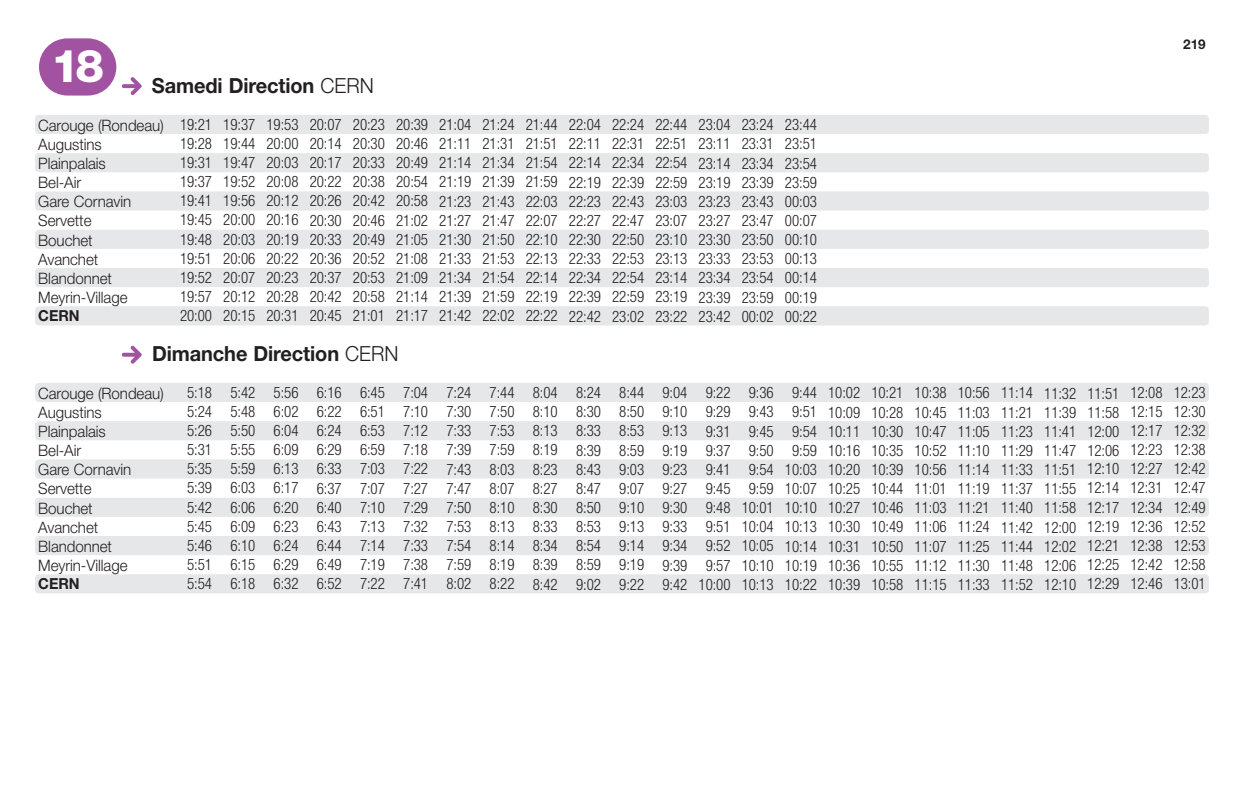
<style>
.page{position:relative;width:1244px;height:804px;background:#fff}
.page>*{position:absolute;margin:0;border:0;box-sizing:border-box;transform-origin:0 0}
.t1{font:800 45.23px "Helvetica Neue";color:#fff}
.t2{font:700 20.7px "Helvetica Neue";letter-spacing:-.005em;color:#231f20;scale:.96 1}
.t3{font:300 condensed 15.75px/19.1px "Helvetica Neue";letter-spacing:-.005em;color:#231f20;text-align:justify;scale:.95 1}
.t4{font:300 15.75px/19.1px "Helvetica Neue";letter-spacing:-.005em;color:#231f20;scale:.96 1}
.t5{font:700 15.3px "Helvetica Neue";letter-spacing:-.005em;color:#231f20;scale:.96 1}
.t6{font:700 13.5px "Helvetica Neue";color:#231f20}
.s1{font-weight:300}
</style>
<div class="page">
<div style="left:35px;top:115px;width:1174px;height:19px;background:#e6e7e9;border-radius:4px"></div>
<div style="left:35px;top:306px;width:1174px;height:19px;background:#e6e7e9;border-radius:4px"></div>
<div style="left:35px;top:497px;width:1174px;height:20px;background:#e6e7e9;border-radius:4px"></div>
<div style="left:35px;top:153px;width:1174px;height:19px;background:#e6e7e9;border-radius:4px"></div>
<div style="left:35px;top:574px;width:1174px;height:19px;background:#e6e7e9;border-radius:4px"></div>
<div style="left:35px;top:536px;width:1174px;height:19px;background:#e6e7e9;border-radius:4px"></div>
<div style="left:35px;top:191px;width:1174px;height:19px;background:#e6e7e9;border-radius:4px"></div>
<div style="left:35px;top:383px;width:1174px;height:19px;background:#e6e7e9;border-radius:4px"></div>
<div style="left:35px;top:230px;width:1174px;height:19px;background:#e6e7e9;border-radius:4px"></div>
<div style="left:35px;top:421px;width:1174px;height:19px;background:#e6e7e9;border-radius:4px"></div>
<div style="left:35px;top:268px;width:1174px;height:19px;background:#e6e7e9;border-radius:4px"></div>
<div style="left:35px;top:459px;width:1174px;height:19px;background:#e6e7e9;border-radius:4px"></div>
<svg style="left:122px;top:77px;width:20px;height:18px"></svg>
<svg style="left:39px;top:38px;width:77px;height:58px;background:#b06fb0"></svg>
<svg style="left:122px;top:345px;width:20px;height:19px"></svg>
<h1 class="t1" style="left:51px;top:39px;width:54px">18</h1>
<h2 class="t2" style="left:152px;top:73px;width:233px">Samedi Direction <span class="s1">CERN</span></h2>
<p class="t4" style="left:38px;top:115px;width:132px">Carouge (Rondeau)<br>Augustins<br>Plainpalais<br>Bel-Air<br>Gare Cornavin<br>Servette<br>Bouchet<br>Avanchet<br>Blandonnet<br>Meyrin-Village</p>
<p class="t5" style="left:38px;top:306px;width:45px">CERN</p>
<p class="t3" style="left:180px;top:114px;width:35px">19:21<br>19:28<br>19:31<br>19:37<br>19:41<br>19:45<br>19:48<br>19:51<br>19:52<br>19:57<br>20:00</p>
<p class="t3" style="left:223px;top:114px;width:35px">19:37<br>19:44<br>19:47<br>19:52<br>19:56<br>20:00<br>20:03<br>20:06<br>20:07<br>20:12<br>20:15</p>
<p class="t3" style="left:266px;top:114px;width:35px">19:53<br>20:00<br>20:03<br>20:08<br>20:12<br>20:16<br>20:19<br>20:22<br>20:23<br>20:28<br>20:31</p>
<p class="t3" style="left:310px;top:114px;width:35px">20:07<br>20:14<br>20:17<br>20:22<br>20:26<br>20:30<br>20:33<br>20:36<br>20:37<br>20:42<br>20:45</p>
<p class="t3" style="left:353px;top:115px;width:35px">20:23<br>20:30<br>20:33<br>20:38<br>20:42<br>20:46<br>20:49<br>20:52<br>20:53<br>20:58<br>21:01</p>
<p class="t3" style="left:396px;top:115px;width:35px">20:39<br>20:46<br>20:49<br>20:54<br>20:58<br>21:02<br>21:05<br>21:08<br>21:09<br>21:14<br>21:17</p>
<h2 class="t2" style="left:152px;top:341px;width:258px">Dimanche Direction <span class="s1">CERN</span></h2>
<p class="t4" style="left:38px;top:383px;width:132px">Carouge (Rondeau)<br>Augustins<br>Plainpalais<br>Bel-Air<br>Gare Cornavin<br>Servette<br>Bouchet<br>Avanchet<br>Blandonnet<br>Meyrin-Village</p>
<p class="t5" style="left:38px;top:574px;width:45px">CERN</p>
<p class="t3" style="left:187px;top:382px;width:28px">5:18<br>5:24<br>5:26<br>5:31<br>5:35<br>5:39<br>5:42<br>5:45<br>5:46<br>5:51<br>5:54</p>
<p class="t3" style="left:230px;top:382px;width:28px">5:42<br>5:48<br>5:50<br>5:55<br>5:59<br>6:03<br>6:06<br>6:09<br>6:10<br>6:15<br>6:18</p>
<p class="t3" style="left:274px;top:382px;width:28px">5:56<br>6:02<br>6:04<br>6:09<br>6:13<br>6:17<br>6:20<br>6:23<br>6:24<br>6:29<br>6:32</p>
<p class="t3" style="left:317px;top:382px;width:28px">6:16<br>6:22<br>6:24<br>6:29<br>6:33<br>6:37<br>6:40<br>6:43<br>6:44<br>6:49<br>6:52</p>
<p class="t3" style="left:360px;top:382px;width:28px">6:45<br>6:51<br>6:53<br>6:59<br>7:03<br>7:07<br>7:10<br>7:13<br>7:14<br>7:19<br>7:22</p>
<p class="t3" style="left:403px;top:382px;width:28px">7:04<br>7:10<br>7:12<br>7:18<br>7:22<br>7:27<br>7:29<br>7:32<br>7:33<br>7:38<br>7:41</p>
<p class="t3" style="left:439px;top:115px;width:35px">21:04<br>21:11<br>21:14<br>21:19<br>21:23<br>21:27<br>21:30<br>21:33<br>21:34<br>21:39<br>21:42</p>
<p class="t3" style="left:482px;top:115px;width:35px">21:24<br>21:31<br>21:34<br>21:39<br>21:43<br>21:47<br>21:50<br>21:53<br>21:54<br>21:59<br>22:02</p>
<p class="t3" style="left:446px;top:383px;width:28px">7:24<br>7:30<br>7:33<br>7:39<br>7:43<br>7:47<br>7:50<br>7:53<br>7:54<br>7:59<br>8:02</p>
<p class="t3" style="left:490px;top:383px;width:28px">7:44<br>7:50<br>7:53<br>7:59<br>8:03<br>8:07<br>8:10<br>8:13<br>8:14<br>8:19<br>8:22</p>
<p class="t3" style="left:526px;top:115px;width:35px">21:44<br>21:51<br>21:54<br>21:59<br>22:03<br>22:07<br>22:10<br>22:13<br>22:14<br>22:19<br>22:22</p>
<p class="t3" style="left:569px;top:115px;width:35px">22:04<br>22:11<br>22:14<br>22:19<br>22:23<br>22:27<br>22:30<br>22:33<br>22:34<br>22:39<br>22:42</p>
<p class="t3" style="left:612px;top:115px;width:35px">22:24<br>22:31<br>22:34<br>22:39<br>22:43<br>22:47<br>22:50<br>22:53<br>22:54<br>22:59<br>23:02</p>
<p class="t3" style="left:533px;top:383px;width:28px">8:04<br>8:10<br>8:13<br>8:19<br>8:23<br>8:27<br>8:30<br>8:33<br>8:34<br>8:39<br>8:42</p>
<p class="t3" style="left:576px;top:383px;width:28px">8:24<br>8:30<br>8:33<br>8:39<br>8:43<br>8:47<br>8:50<br>8:53<br>8:54<br>8:59<br>9:02</p>
<p class="t3" style="left:619px;top:383px;width:28px">8:44<br>8:50<br>8:53<br>8:59<br>9:03<br>9:07<br>9:10<br>9:13<br>9:14<br>9:19<br>9:22</p>
<p class="t6" style="left:1183px;top:36px;width:24px">219</p>
<p class="t3" style="left:655px;top:115px;width:35px">22:44<br>22:51<br>22:54<br>22:59<br>23:03<br>23:07<br>23:10<br>23:13<br>23:14<br>23:19<br>23:22</p>
<p class="t3" style="left:698px;top:115px;width:35px">23:04<br>23:11<br>23:14<br>23:19<br>23:23<br>23:27<br>23:30<br>23:33<br>23:34<br>23:39<br>23:42</p>
<p class="t3" style="left:742px;top:115px;width:35px">23:24<br>23:31<br>23:34<br>23:39<br>23:43<br>23:47<br>23:50<br>23:53<br>23:54<br>23:59<br>00:02</p>
<p class="t3" style="left:785px;top:115px;width:35px">23:44<br>23:51<br>23:54<br>23:59<br>00:03<br>00:07<br>00:10<br>00:13<br>00:14<br>00:19<br>00:22</p>
<p class="t3" style="left:662px;top:383px;width:28px">9:04<br>9:10<br>9:13<br>9:19<br>9:23<br>9:27<br>9:30<br>9:33<br>9:34<br>9:39<br>9:42</p>
<p class="t3" style="left:698px;top:383px;width:35px;text-align:center">9:22<br>9:29<br>9:31<br>9:37<br>9:41<br>9:45<br>9:48<br>9:51<br>9:52<br>9:57<br>10:00</p>
<p class="t3" style="left:742px;top:383px;width:35px;text-align:center">9:36<br>9:43<br>9:45<br>9:50<br>9:54<br>9:59<br>10:01<br>10:04<br>10:05<br>10:10<br>10:13</p>
<p class="t3" style="left:785px;top:383px;width:35px;text-align:center">9:44<br>9:51<br>9:54<br>9:59<br>10:03<br>10:07<br>10:10<br>10:13<br>10:14<br>10:19<br>10:22</p>
<p class="t3" style="left:828px;top:383px;width:35px">10:02<br>10:09<br>10:11<br>10:16<br>10:20<br>10:25<br>10:27<br>10:30<br>10:31<br>10:36<br>10:39</p>
<p class="t3" style="left:871px;top:383px;width:35px">10:21<br>10:28<br>10:30<br>10:35<br>10:39<br>10:44<br>10:46<br>10:49<br>10:50<br>10:55<br>10:58</p>
<p class="t3" style="left:914px;top:383px;width:35px">10:38<br>10:45<br>10:47<br>10:52<br>10:56<br>11:01<br>11:03<br>11:06<br>11:07<br>11:12<br>11:15</p>
<p class="t3" style="left:958px;top:383px;width:35px">10:56<br>11:03<br>11:05<br>11:10<br>11:14<br>11:19<br>11:21<br>11:24<br>11:25<br>11:30<br>11:33</p>
<p class="t3" style="left:1001px;top:383px;width:35px">11:14<br>11:21<br>11:23<br>11:29<br>11:33<br>11:37<br>11:40<br>11:42<br>11:44<br>11:48<br>11:52</p>
<p class="t3" style="left:1044px;top:383px;width:35px">11:32<br>11:39<br>11:41<br>11:47<br>11:51<br>11:55<br>11:58<br>12:00<br>12:02<br>12:06<br>12:10</p>
<p class="t3" style="left:1087px;top:383px;width:35px">11:51<br>11:58<br>12:00<br>12:06<br>12:10<br>12:14<br>12:17<br>12:19<br>12:21<br>12:25<br>12:29</p>
<p class="t3" style="left:1130px;top:382px;width:35px">12:08<br>12:15<br>12:17<br>12:23<br>12:27<br>12:31<br>12:34<br>12:36<br>12:38<br>12:42<br>12:46</p>
<p class="t3" style="left:1173px;top:382px;width:35px">12:23<br>12:30<br>12:32<br>12:38<br>12:42<br>12:47<br>12:49<br>12:52<br>12:53<br>12:58<br>13:01</p>
</div>
